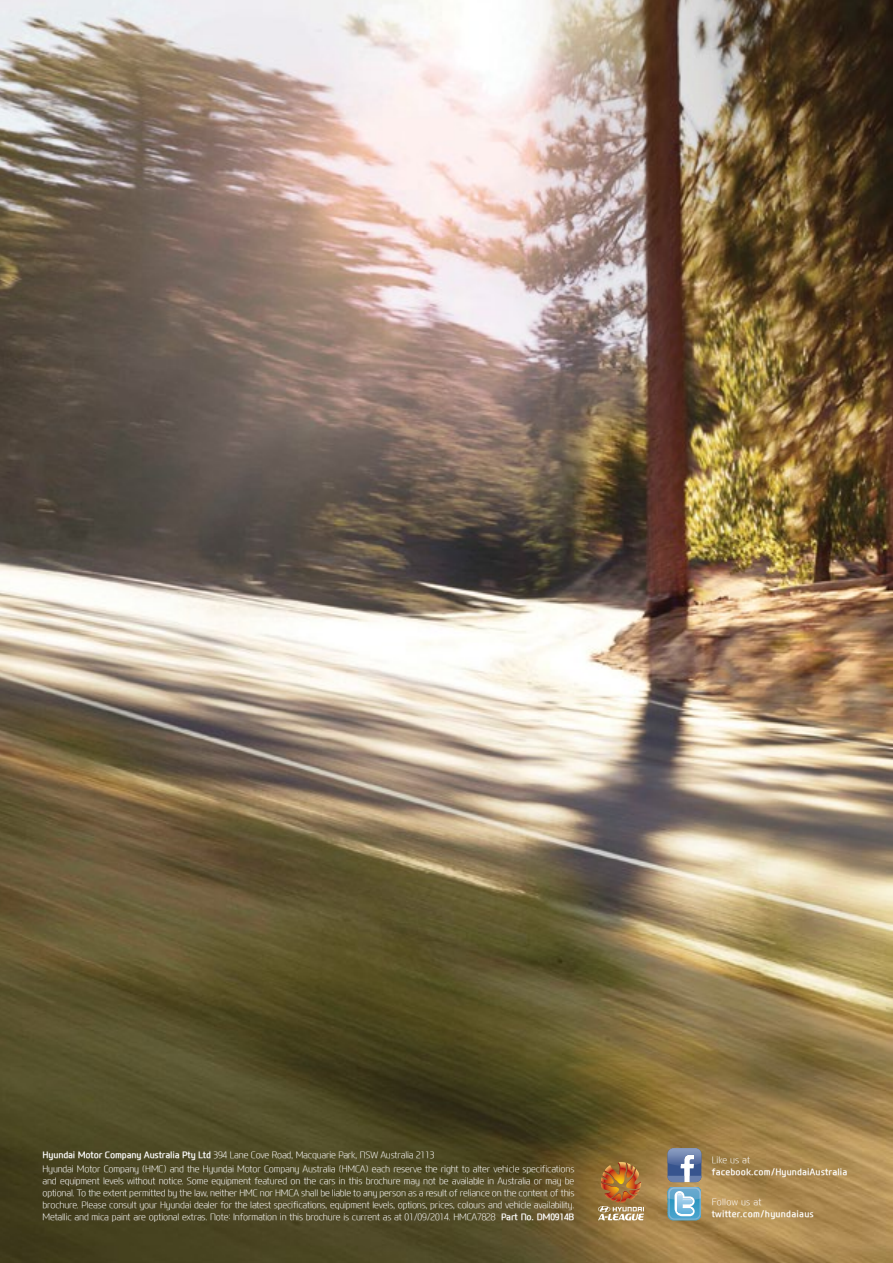
<style>
.page{position:relative;width:893px;height:1263px;background:#fff}
.page>*{position:absolute;margin:0;border:0;box-sizing:border-box;transform-origin:0 0}
.t1{font:300 9.15px/12.1px "Modern H Eco";letter-spacing:-.02em;color:#fff}
.t2{font:700 9px "Modern H";letter-spacing:.01em;color:#fff}
.t3{font:300 9px "Modern H Eco";letter-spacing:.02em;color:#fff}
.s1{font-family:"Modern H";font-weight:700}
</style>
<div class="page">
<img style="left:0;top:0;width:893px;height:1263px">
<hr style="left:667px;top:1220px;width:34px;height:1px;background:#4ba5d0">
<svg style="left:667px;top:1148px;width:34px;height:72px;background:#81a1bb"></svg>
<svg style="left:598px;top:1162px;width:46px;height:58px;background:#b37d47"></svg>
<p class="t1" style="left:43px;top:1147px;width:533px;line-height:14.2px"><span class="s1">Hyundai Motor Company Australia Pty Ltd</span> 394 Lane Cove Road, Macquarie Park, NSW Australia 2113<br>Hyundai Motor Company (HMC) and the Hyundai Motor Company Australia (HMCA) each reserve the right to alter vehicle specifications</p>
<p class="t1" style="left:43px;top:1175px;width:533px;text-align:justify">and equipment levels without notice. Some equipment featured on the cars in this brochure may not be available in Australia or may be optional. To the extent permitted by the law, neither HMC nor HMCA shall be liable to any person as a result of reliance on the content of this brochure. Please consult your Hyundai dealer for the latest specifications, equipment levels, options, prices, colours and vehicle availability.<br>Metallic and mica paint are optional extras. Note: Information in this brochure is current as at 01/09/2014. HMCA7828 <span class="s1">Part No. DM0914B</span></p>
<p class="t3" style="left:712px;top:1154px;width:40px">Like us at</p>
<p class="t2" style="left:712px;top:1166px;width:137px">facebook.com/HyundaiAustralia</p>
<p class="t3" style="left:712px;top:1196px;width:51px">Follow us at</p>
<p class="t2" style="left:712px;top:1208px;width:104px">twitter.com/hyundaiaus</p>
</div>
